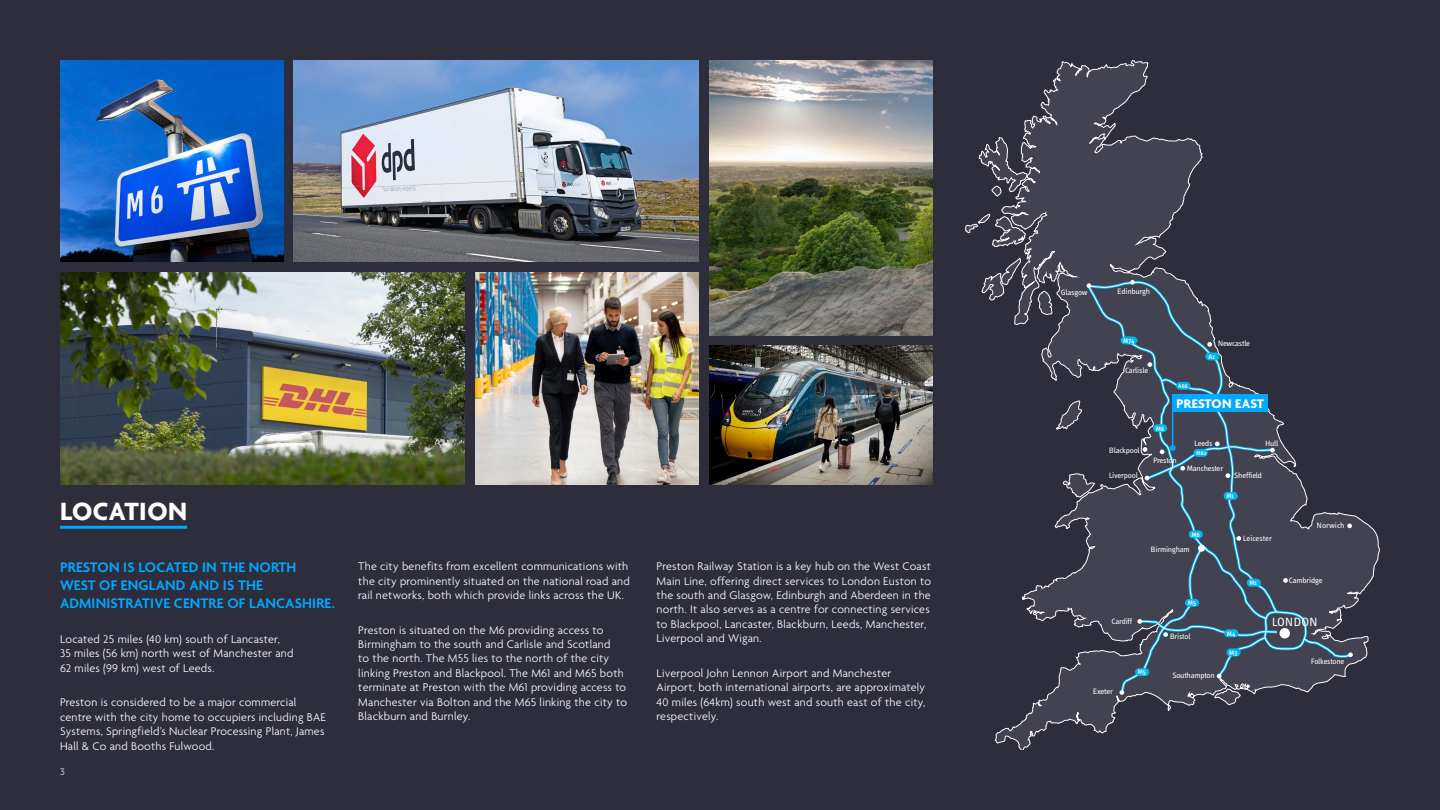
<style>
.page{position:relative;width:1440px;height:810px;background:#2d2d3c}
.page>*{position:absolute;margin:0;border:0;box-sizing:border-box;transform-origin:0 0}
.t1{font:700 27px "Agenda";letter-spacing:.02em;color:#fff}
.t2{font:600 15px/18px "Agenda";letter-spacing:.01em;color:#00a8ff}
.t3{font:700 13.5px "Agenda";letter-spacing:.02em;color:#fff}
.t4{font:12.38px "Info Text";color:#fff;scale:1.1 1}
.t5{font:300 12px/14.4px "Agenda";letter-spacing:.02em;color:#fff}
.t6{font:9px "Quicksand";color:#fff}
.t7{font:8.02px "Info Text";letter-spacing:-.025em;color:#fff;scale:1.1 1}
.t8{font:8.02px "Info Text";letter-spacing:-.005em;color:#fff;scale:1.1 1}
.t9{font:8.02px "Info Text";color:#fff;scale:1.1 1}
.t10{font:500 6.6px "Info Text";color:#fff;scale:1.1 1}
.t11{font:500 5.78px "Info Text";color:#fff;scale:1.1 1}
</style>
<div class="page">
<img style="left:60px;top:272px;width:405px;height:212px">
<img style="left:294px;top:60px;width:405px;height:202px">
<img style="left:709px;top:60px;width:223px;height:275px">
<img style="left:709px;top:346px;width:223px;height:138px">
<img style="left:60px;top:60px;width:223px;height:202px">
<hr style="left:60px;top:526px;width:127px;height:3px;background:#00a8ff">
<svg style="left:978px;top:143px;width:17px;height:52px"></svg>
<svg style="left:982px;top:276px;width:13px;height:24px"></svg>
<svg style="left:965px;top:214px;width:30px;height:33px"></svg>
<svg style="left:995px;top:60px;width:385px;height:690px"></svg>
<svg style="left:1087px;top:279px;width:193px;height:337px"></svg>
<svg style="left:1089px;top:282px;width:188px;height:330px"></svg>
<svg style="left:1121px;top:336px;width:17px;height:8px"></svg>
<div style="left:1205px;top:352px;width:15px;height:8px;background:#00b6ed;border-radius:4px"></div>
<div style="left:1176px;top:382px;width:14px;height:8px;background:#00b6ed;border-radius:4px"></div>
<div style="left:1153px;top:424px;width:14px;height:8px;background:#00b6ed;border-radius:4px"></div>
<div style="left:1224px;top:492px;width:14px;height:8px;background:#00b6ed;border-radius:4px"></div>
<div style="left:1189px;top:530px;width:14px;height:8px;background:#00b6ed;border-radius:4px"></div>
<svg style="left:1148px;top:362px;width:4px;height:5px"></svg>
<svg style="left:1087px;top:283px;width:4px;height:5px"></svg>
<svg style="left:1347px;top:523px;width:5px;height:5px"></svg>
<svg style="left:1119px;top:536px;width:234px;height:169px;background:#444c5c"></svg>
<svg style="left:1207px;top:342px;width:5px;height:5px"></svg>
<svg style="left:1130px;top:280px;width:5px;height:5px"></svg>
<img style="left:476px;top:272px;width:223px;height:212px">
<div style="left:1173px;top:394px;width:95px;height:18px;background:#00a8ff"></div>
<hr style="left:1172px;top:395px;width:1px;height:53px;background:#00a8ff">
<svg style="left:1143px;top:442px;width:132px;height:39px;background:#495a6b"></svg>
<h1 class="t1" style="left:60px;top:497px;width:129px">LOCATION</h1>
<p class="t2" style="left:60px;top:559px;width:277px">PRESTON IS LOCATED IN THE NORTH<br>WEST OF ENGLAND AND IS THE<br>ADMINISTRATIVE CENTRE OF LANCASHIRE.</p>
<p class="t5" style="left:60px;top:633px;width:235px">Located 25 miles (40 km) south of Lancaster,<br>35 miles (56 km) north west of Manchester and<br>62 miles (99 km) west of Leeds.</p>
<p class="t5" style="left:60px;top:696px;width:267px">Preston is considered to be a major commercial centre with the city home to occupiers including BAE Systems, Springfield’s Nuclear Processing Plant, James Hall &amp; Co and Booths Fulwood.</p>
<p class="t6" style="left:60px;top:765px;width:6px">3</p>
<p class="t5" style="left:358px;top:560px;width:273px">The city benefits from excellent communications with the city prominently situated on the national road and rail networks, both which provide links across the UK.</p>
<p class="t5" style="left:358px;top:623px;width:270px">Preston is situated on the M6 providing access to Birmingham to the south and Carlisle and Scotland<br>to the north. The M55 lies to the north of the city linking Preston and Blackpool. The M61 and M65 both terminate at Preston with the M61 providing access to Manchester via Bolton and the M65 linking the city to Blackburn and Burnley.</p>
<p class="t5" style="left:657px;top:560px;width:276px">Preston Railway Station is a key hub on the West Coast Main Line, offering direct services to London Euston to the south and Glasgow, Edinburgh and Aberdeen in the north. It also serves as a centre for connecting services to Blackpool, Lancaster, Blackburn, Leeds, Manchester, Liverpool and Wigan.</p>
<p class="t5" style="left:657px;top:666px;width:270px">Liverpool John Lennon Airport and Manchester Airport, both international airports, are approximately 40 miles (64km) south west and south east of the city, respectively.</p>
<p class="t7" style="left:1061px;top:288px;width:26px">Glasgow</p>
<p class="t7" style="left:1117px;top:287px;width:31px">Edinburgh</p>
<p class="t10" style="left:1123px;top:337px;width:12px">M74</p>
<p class="t7" style="left:1125px;top:366px;width:23px">Carlisle</p>
<p class="t7" style="left:1109px;top:445px;width:30px">Blackpool</p>
<p class="t10" style="left:1156px;top:425px;width:9px">M6</p>
<p class="t7" style="left:1218px;top:339px;width:31px">Newcastle</p>
<p class="t11" style="left:1178px;top:383px;width:10px">A66</p>
<p class="t10" style="left:1209px;top:353px;width:7px">A1</p>
<p class="t3" style="left:1176px;top:396px;width:89px">PRESTON EAST</p>
<p class="t7" style="left:1194px;top:439px;width:18px">Leeds</p>
<p class="t11" style="left:1196px;top:450px;width:11px">M62</p>
<p class="t7" style="left:1265px;top:439px;width:14px">Hull</p>
<p class="t7" style="left:1153px;top:455px;width:23px">Preston</p>
<p class="t7" style="left:1187px;top:464px;width:35px">Manchester</p>
<p class="t7" style="left:1109px;top:471px;width:28px">Liverpool</p>
<p class="t7" style="left:1234px;top:471px;width:27px">Sheffield</p>
<p class="t10" style="left:1191px;top:531px;width:9px">M6</p>
<p class="t7" style="left:1150px;top:545px;width:37px">Birmingham</p>
<p class="t7" style="left:1111px;top:617px;width:20px">Cardiff</p>
<p class="t10" style="left:1138px;top:669px;width:9px">M5</p>
<p class="t10" style="left:1188px;top:599px;width:9px">M5</p>
<p class="t7" style="left:1170px;top:632px;width:20px">Bristol</p>
<p class="t7" style="left:1172px;top:671px;width:40px">Southampton</p>
<p class="t10" style="left:1226px;top:492px;width:9px">M1</p>
<p class="t8" style="left:1243px;top:534px;width:28px">Leicester</p>
<p class="t10" style="left:1249px;top:579px;width:9px">M1</p>
<p class="t9" style="left:1317px;top:521px;width:27px">Norwich</p>
<p class="t7" style="left:1289px;top:576px;width:32px">Cambridge</p>
<p class="t10" style="left:1227px;top:630px;width:9px">M4</p>
<p class="t10" style="left:1229px;top:649px;width:9px">M3</p>
<p class="t4" style="left:1272px;top:615px;width:43px">LONDON</p>
<p class="t7" style="left:1311px;top:657px;width:32px">Folkestone</p>
<p class="t7" style="left:1093px;top:687px;width:20px">Exeter</p>
</div>
